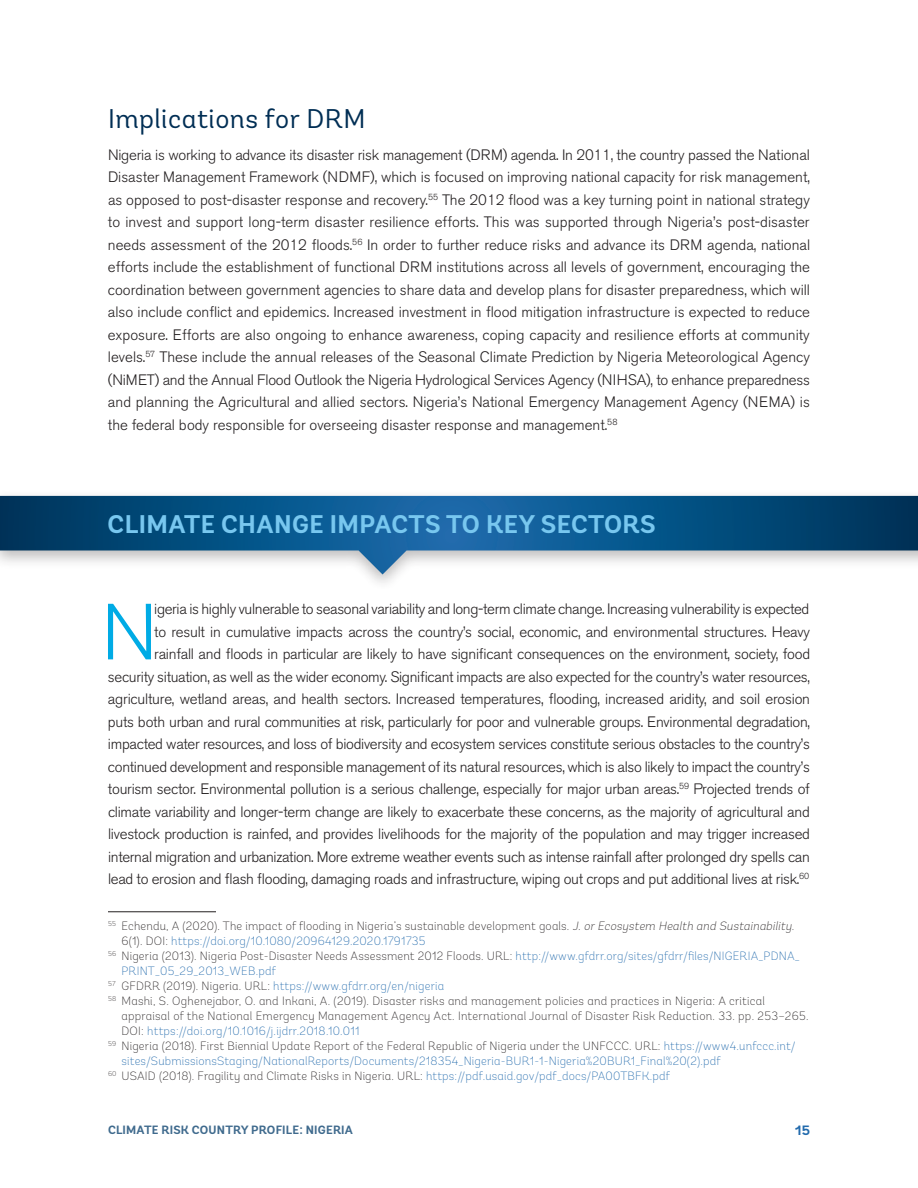
<style>
.page{position:relative;width:918px;height:1188px;background:#fff}
.page>*{position:absolute;margin:0;border:0;box-sizing:border-box;transform-origin:0 0}
.t1{font:300 78.75px "Akzidenz Grotesk BE";color:#00abe5}
.t2{font:27px "Andes";letter-spacing:.02em;color:#002e54}
.t3{font:700 25.5px "Andes";letter-spacing:.015em;color:#78c7ef}
.t4{font:300 15px/22.5px "Akzidenz Grotesk BE";letter-spacing:-.02em;color:#231f20;text-align:justify}
.t5{font:700 13.5px "Andes";color:#236bad}
.t6{font:200 12px "Andes";letter-spacing:.015em;color:#231f20}
.t7{font:200 12px "Andes";letter-spacing:.015em;color:#236bad}
.t8{font:700 12px "Andes";letter-spacing:.015em;color:#3f6a8d}
.s1{font-style:italic}
.s2{color:#231f20}
.s3{color:#236bad}
</style>
<div class="page">
<hr style="left:108px;top:911px;width:108px;height:1px;background:#231f20">
<svg style="left:0;top:496px;width:918px;height:78px"></svg>
<h2 class="t2" style="left:108px;top:103px;width:259px">Implications for DRM</h2>
<p class="t4" style="left:108px;top:144px;width:704px">Nigeria is working to advance its disaster risk management (DRM) agenda. In 2011, the country passed the National Disaster Management Framework (NDMF), which is focused on improving national capacity for risk management, as opposed to post-disaster response and recovery.<sup>55</sup> The 2012 flood was a key turning point in national strategy to invest and support long-term disaster resilience efforts. This was supported through Nigeria’s post-disaster needs assessment of the 2012 floods.<sup>56</sup> In order to further reduce risks and advance its DRM agenda, national efforts include the establishment of functional DRM institutions across all levels of government, encouraging the coordination between government agencies to share data and develop plans for disaster preparedness, which will also include conflict and epidemics. Increased investment in flood mitigation infrastructure is expected to reduce exposure. Efforts are also ongoing to enhance awareness, coping capacity and resilience efforts at community levels.<sup>57</sup> These include the annual releases of the Seasonal Climate Prediction by Nigeria Meteorological Agency (NiMET) and the Annual Flood Outlook the Nigeria Hydrological Services Agency (NIHSA), to enhance preparedness and planning the Agricultural and allied sectors. Nigeria’s National Emergency Management Agency (NEMA) is the federal body responsible for overseeing disaster response and management.<sup>58</sup></p>
<h3 class="t3" style="left:108px;top:508px;width:550px">CLIMATE CHANGE IMPACTS TO KEY SECTORS</h3>
<h1 class="t1" style="left:102px;top:588px;width:57px">N</h1>
<p class="t4" style="left:108px;top:598px;width:704px;text-align:right">igeria is highly vulnerable to seasonal variability and long-term climate change. Increasing vulnerability is expected<br>to result in cumulative impacts across the country’s social, economic, and environmental structures. Heavy<br>rainfall and floods in particular are likely to have significant consequences on the environment, society, food security situation, as well as the wider economy. Significant impacts are also expected for the country’s water resources, agriculture, wetland areas, and health sectors. Increased temperatures, flooding, increased aridity, and soil erosion puts both urban and rural communities at risk, particularly for poor and vulnerable groups. Environmental degradation, impacted water resources, and loss of biodiversity and ecosystem services constitute serious obstacles to the country’s continued development and responsible management of its natural resources, which is also likely to impact the country’s tourism sector. Environmental pollution is a serious challenge, especially for major urban areas.<sup>59</sup> Projected trends of climate variability and longer-term change are likely to exacerbate these concerns, as the majority of agricultural and livestock production is rainfed, and provides livelihoods for the majority of the population and may trigger increased internal migration and urbanization. More extreme weather events such as intense rainfall after prolonged dry spells can lead to erosion and flash flooding, damaging roads and infrastructure, wiping out crops and put additional lives at risk.<sup>60</sup></p>
<p class="t6" style="left:108px;top:919px;width:688px"><sup>55</sup> Echendu, A (2020). The impact of flooding in Nigeria’s sustainable development goals. <span class="s1">J. orEcosystem Health and Sustainability</span>.</p>
<p class="t7" style="left:121px;top:934px;width:306px"><span class="s2">6(1). DOI:</span> https://doi.org/10.1080/20964129.2020.1791735</p>
<p class="t6" style="left:108px;top:949px;width:693px"><sup>56</sup> Nigeria (2013). Nigeria Post-Disaster Needs Assessment 2012 Floods. URL: <span class="s3">http://www.gfdrr.org/sites/gfdrr/files/NIGERIA_PDNA_</span></p>
<p class="t7" style="left:122px;top:964px;width:156px">PRINT_05_29_2013_WEB.pdf</p>
<p class="t7" style="left:108px;top:979px;width:338px"><sup>57</sup> <span class="s2">GFDRR (2019). Nigeria. URL:</span> https://www.gfdrr.org/en/nigeria</p>
<p class="t6" style="left:108px;top:994px;width:658px"><sup>58</sup> Mashi, S. Oghenejabor, O. and Inkani, A. (2019). Disaster risks and management policies and practices in Nigeria: A critical</p>
<p class="t6" style="left:122px;top:1009px;width:689px">appraisal of the National Emergency Management Agency Act. International Journal of Disaster Risk Reduction. 33. pp. 253–265.</p>
<p class="t7" style="left:122px;top:1024px;width:239px"><span class="s2">DOI:</span> https://doi.org/10.1016/j.ijdrr.2018.10.011</p>
<p class="t6" style="left:108px;top:1039px;width:689px"><sup>59</sup> Nigeria (2018). First Biennial Update Report of the Federal Republic of Nigeria under the UNFCCC. URL: <span class="s3">https://www4.unfccc.int/</span></p>
<p class="t7" style="left:122px;top:1054px;width:601px">sites/SubmissionsStaging/NationalReports/Documents/218354_Nigeria-BUR1-1-Nigeria%20BUR1_Final%20(2).pdf</p>
<p class="t6" style="left:108px;top:1069px;width:564px"><sup>60</sup> USAID (2018). Fragility and Climate Risks in Nigeria. URL: <span class="s3">https://pdf.usaid.gov/pdf_docs/PA00TBFK.pdf</span></p>
<p class="t8" style="left:108px;top:1122px;width:247px">CLIMATE RISK COUNTRY PROFILE: NIGERIA</p>
<p class="t5" style="left:795px;top:1122px;width:16px">15</p>
</div>
